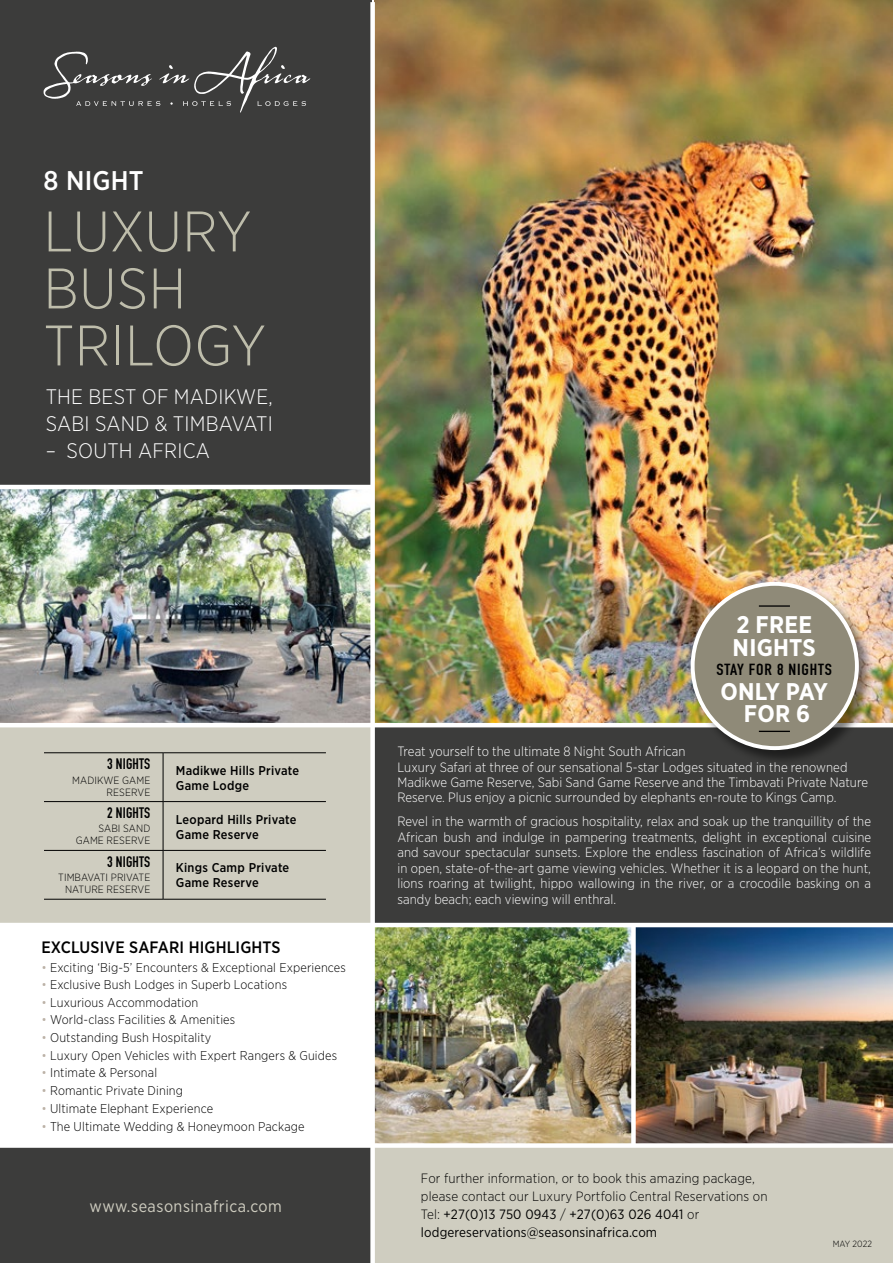
<style>
.page{position:relative;width:893px;height:1263px;background:#fff}
.page>*{position:absolute;margin:0;border:0;box-sizing:border-box;transform-origin:0 0}
.t1{font:300 57px/57px "Gotham Narrow";letter-spacing:.01em;color:#bebdab}
.t2{font:500 27px "Gotham Narrow";letter-spacing:.01em;color:#fff}
.t3{font:700 24.15px/22.6px "Gotham Narrow";letter-spacing:.01em;color:#fff}
.t4{font:300 21px/27px "Gotham Narrow";letter-spacing:.01em;color:#fff}
.t5{font:500 16.5px "Gotham Narrow";letter-spacing:.01em;color:#000}
.t6{font:16.5px "Gotham Narrow";letter-spacing:.03em;color:#cfcdc0}
.t7{font:15.9px "DIN Engschrift Std";letter-spacing:.05em;color:#000;scale:1.1 1}
.t8{font:15px "DIN Engschrift Std";letter-spacing:.01em;color:#000}
.t9{font:300 13.5px/15.5px "Gotham Narrow";letter-spacing:.005em;color:#fff}
.t10{font:300 13.5px/18px "Gotham Narrow";letter-spacing:.01em;color:#000}
.t11{font:300 12.75px "Gotham Narrow";letter-spacing:.01em;color:#000}
.t12{font:500 12.75px/15px "Gotham Narrow";letter-spacing:.02em;color:#000}
.t13{font:300 10.5px/12px "Gotham Narrow";letter-spacing:.01em;color:#000;text-align:right}
.t14{font:300 9px "Gotham Narrow";letter-spacing:.01em;color:#000}
.s1{color:#bcb2a7}
.s2{font-weight:400}
</style>
<div class="page">
<div style="left:0;top:0;width:371px;height:500px;background:#3c3c3b"></div>
<img style="left:0;top:489px;width:370px;height:234px">
<img style="left:374px;top:0;width:519px;height:723px">
<div style="left:374px;top:727px;width:519px;height:197px;background:#3c3c3b"></div>
<div style="left:374px;top:1147px;width:519px;height:116px;background:#cfcdc0"></div>
<div style="left:0;top:1147px;width:372px;height:116px;background:#3c3c3b"></div>
<img style="left:375px;top:927px;width:256px;height:216px">
<img style="left:636px;top:927px;width:257px;height:216px">
<div style="left:0;top:727px;width:371px;height:197px;background:#cfcdc0"></div>
<div style="left:370px;top:2px;width:5px;height:1261px;background:#fff"></div>
<div style="left:0;top:1143px;width:893px;height:5px;background:#fff"></div>
<hr style="left:0;top:923px;width:893px;height:4px;background:#fff">
<hr style="left:0;top:485px;width:372px;height:4px;background:#fff">
<hr style="left:44px;top:752px;width:119px;height:1px;background:#000">
<hr style="left:163px;top:752px;width:163px;height:1px;background:#000">
<hr style="left:163px;top:753px;width:1px;height:48px;background:#000">
<hr style="left:44px;top:801px;width:119px;height:1px;background:#000">
<hr style="left:163px;top:801px;width:163px;height:1px;background:#000">
<hr style="left:163px;top:802px;width:1px;height:48px;background:#000">
<hr style="left:44px;top:850px;width:119px;height:1px;background:#000">
<hr style="left:163px;top:850px;width:163px;height:1px;background:#000">
<hr style="left:163px;top:851px;width:1px;height:48px;background:#000">
<hr style="left:44px;top:899px;width:119px;height:1px;background:#000">
<hr style="left:163px;top:899px;width:163px;height:1px;background:#000">
<div style="left:690px;top:581px;width:184px;height:184px;background:#000;opacity:.5"></div>
<div style="left:693px;top:584px;width:164px;height:164px;background:#8f8a78;border-radius:50%"></div>
<div style="left:691px;top:582px;width:168px;height:168px;border:4px solid #fff;border-radius:50%"></div>
<hr style="left:759px;top:605px;width:31px;height:2px;background:#000">
<hr style="left:759px;top:731px;width:31px;height:1px;background:#000">
<svg style="left:44px;top:47px;width:266px;height:66px"></svg>
<h2 class="t2" style="left:44px;top:163px;width:102px">8 NIGHT</h2>
<h1 class="t1" style="left:44px;top:201px;width:224px">LUXURY<br>BUSH<br>TRILOGY</h1>
<h3 class="t4" style="left:46px;top:382px;width:229px">THE BEST OF MADIKWE,<br>SABI SAND &amp; TIMBAVATI</h3>
<h3 class="t4" style="left:46px;top:436px;width:166px">– SOUTH AFRICA</h3>
<p class="t8" style="left:107px;top:755px;width:44px">3 NIGHTS</p>
<p class="t13" style="left:72px;top:774px;width:80px">MADIKWE GAME<br>RESERVE</p>
<p class="t12" style="left:176px;top:763px;width:125px">Madikwe Hills Private<br>Game Lodge</p>
<p class="t8" style="left:107px;top:804px;width:44px">2 NIGHTS</p>
<p class="t13" style="left:76px;top:822px;width:76px">SABI SAND<br>GAME RESERVE</p>
<p class="t12" style="left:176px;top:811px;width:122px">Leopard Hills Private<br>Game Reserve</p>
<p class="t8" style="left:107px;top:853px;width:44px">3 NIGHTS</p>
<p class="t13" style="left:58px;top:871px;width:94px">TIMBAVATI PRIVATE<br>NATURE RESERVE</p>
<p class="t12" style="left:176px;top:860px;width:115px">Kings Camp Private<br>Game Reserve</p>
<p class="t5" style="left:41px;top:937px;width:241px">EXCLUSIVE SAFARI HIGHLIGHTS</p>
<p class="t11" style="left:41px;top:959px;width:306px"><span class="s1">•</span> Exciting ‘Big-5’ Encounters &amp; Exceptional Experiences</p>
<p class="t11" style="left:41px;top:977px;width:247px"><span class="s1">•</span> Exclusive Bush Lodges in Superb Locations</p>
<p class="t11" style="left:41px;top:994px;width:158px"><span class="s1">•</span> Luxurious Accommodation</p>
<p class="t11" style="left:41px;top:1012px;width:195px"><span class="s1">•</span> World-class Facilities &amp; Amenities</p>
<p class="t11" style="left:41px;top:1030px;width:171px"><span class="s1">•</span> Outstanding Bush Hospitality</p>
<p class="t11" style="left:41px;top:1047px;width:297px"><span class="s1">•</span> Luxury Open Vehicles with Expert Rangers &amp; Guides</p>
<p class="t11" style="left:41px;top:1065px;width:117px"><span class="s1">•</span> Intimate &amp; Personal</p>
<p class="t11" style="left:41px;top:1083px;width:143px"><span class="s1">•</span> Romantic Private Dining</p>
<p class="t11" style="left:41px;top:1100px;width:173px"><span class="s1">•</span> Ultimate Elephant Experience</p>
<p class="t11" style="left:41px;top:1119px;width:265px"><span class="s1">•</span> The Ultimate Wedding &amp; Honeymoon Package</p>
<p class="t6" style="left:90px;top:1195px;width:194px">www.seasonsinafrica.com</p>
<h3 class="t3" style="left:733px;top:613px;width:85px">2 FREE<br>NIGHTS</h3>
<p class="t7" style="left:716px;top:660px;width:107px">STAY FOR 8 NIGHTS</p>
<h3 class="t3" style="left:720px;top:681px;width:109px;line-height:21.6px;text-align:center">ONLY PAY<br>FOR 6</h3>
<p class="t9" style="left:397px;top:743px;width:472px">Treat yourself to the ultimate 8 Night South African<br>Luxury Safari at three of our sensational 5-star Lodges situated in the renowned Madikwe Game Reserve, Sabi Sand Game Reserve and the Timbavati Private Nature Reserve. Plus enjoy a picnic surrounded by elephants en-route to Kings Camp.</p>
<p class="t9" style="left:397px;top:813px;width:475px;text-align:justify">Revel in the warmth of gracious hospitality, relax and soak up the tranquillity of the African bush and indulge in pampering treatments, delight in exceptional cuisine and savour spectacular sunsets. Explore the endless fascination of Africa’s wildlife in open, state-of-the-art game viewing vehicles. Whether it is a leopard on the hunt, lions roaring at twilight, hippo wallowing in the river, or a crocodile basking on a sandy beach; each viewing will enthral.</p>
<p class="t10" style="left:421px;top:1169px;width:348px">For further information, or to book this amazing package, please contact our Luxury Portfolio Central Reservations on Tel: <span class="s2">+27(0)13 750 0943</span> / <span class="s2">+27(0)63 026 4041</span> or <span class="s2">lodgereservations@seasonsinafrica.com</span></p>
<p class="t14" style="left:833px;top:1238px;width:41px">MAY 2022</p>
</div>
